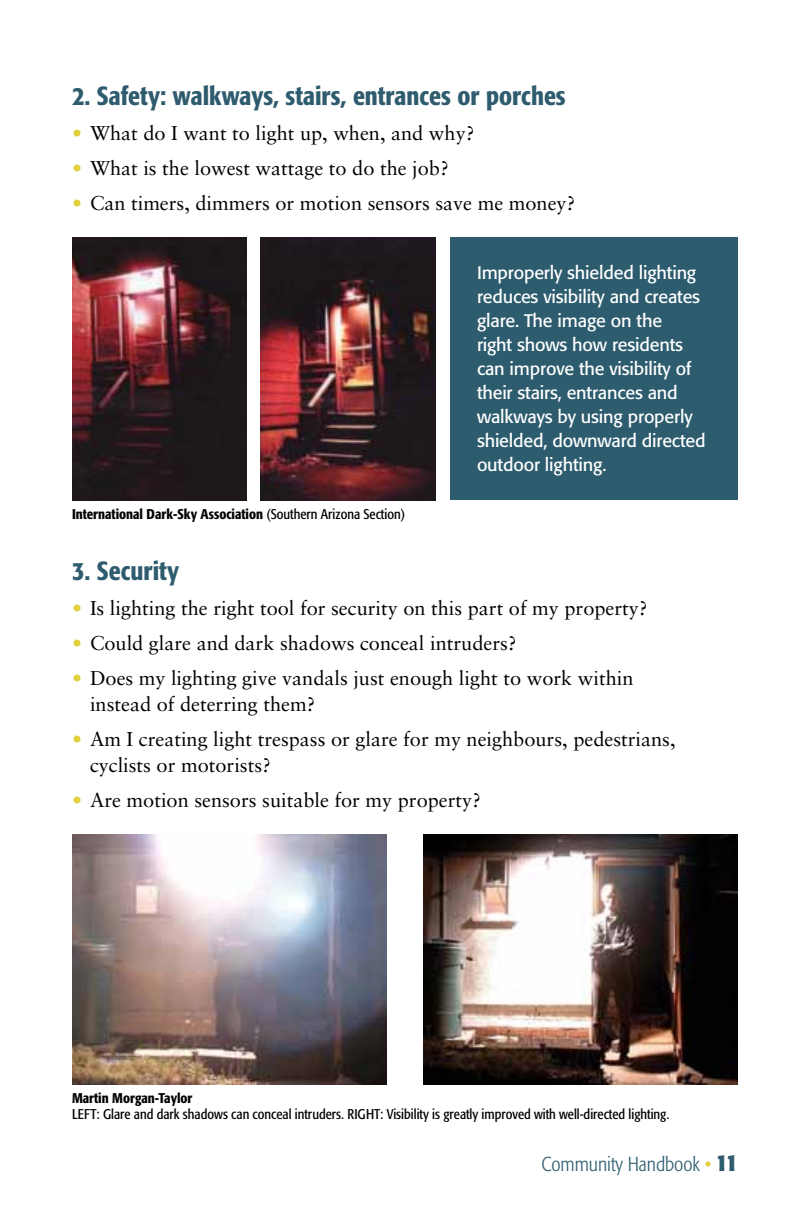
<style>
.page{position:relative;width:792px;height:1224px;background:#fff}
.page>*{position:absolute;margin:0;border:0;box-sizing:border-box;transform-origin:0 0}
.t1{font:500 condensed 26px "Formata";color:#2e5c6e}
.t2{font:20px/26px "Sabon";color:#000}
.t3{font:300 condensed 20px "Formata";color:#2d5c6e}
.t4{font:18px/24px "Formata";letter-spacing:-.01em;color:#fff}
.t5{font:condensed 14px "Formata";color:#000}
.t6{font:500 condensed 14px "Formata";color:#000}
.s1{color:#dfd13f}
.s2{font-weight:400}
.s3{font-weight:400;color:#dfd13f}
.s4{font-weight:700;font-size:24px}
</style>
<div class="page">
<img style="left:72px;top:835px;width:315px;height:249px">
<img style="left:423px;top:835px;width:315px;height:249px">
<img style="left:72px;top:237px;width:175px;height:264px">
<img style="left:261px;top:237px;width:175px;height:264px">
<div style="left:450px;top:238px;width:288px;height:262px;background:#2d5c6e"></div>
<h1 class="t1" style="left:72px;top:80px;width:495px">2. Safety: walkways, stairs, entrances or porches</h1>
<p class="t2" style="left:72px;top:119px;width:404px"><span class="s1">•</span> What do I want to light up, when, and why?</p>
<p class="t2" style="left:72px;top:154px;width:378px"><span class="s1">•</span> What is the lowest wattage to do the job?</p>
<p class="t2" style="left:72px;top:189px;width:505px"><span class="s1">•</span> Can timers, dimmers or motion sensors save me money?</p>
<p class="t6" style="left:72px;top:506px;width:335px">International Dark-Sky Association <span class="s2">(Southern Arizona Section)</span></p>
<p class="t4" style="left:477px;top:260px;width:230px">Improperly shielded lighting reduces visibility and creates glare. The image on the<br>right shows how residents can improve the visibility of their stairs, entrances and walkways by using properly shielded, downward directed outdoor lighting.</p>
<h1 class="t1" style="left:72px;top:555px;width:108px">3. Security</h1>
<p class="t2" style="left:72px;top:595px;width:577px"><span class="s1">•</span> Is lighting the right tool for security on this part of my property?</p>
<p class="t2" style="left:72px;top:630px;width:446px"><span class="s1">•</span> Could glare and dark shadows conceal intruders?</p>
<p class="t2" style="left:90px;top:665px;width:545px;text-indent:-18px"><span class="s1">•</span> Does my lighting give vandals just enough light to work within instead of deterring them?</p>
<p class="t2" style="left:90px;top:726px;width:587px;text-indent:-18px"><span class="s1">•</span> Am I creating light trespass or glare for my neighbours, pedestrians, cyclists or motorists?</p>
<p class="t2" style="left:72px;top:787px;width:411px"><span class="s1">•</span> Are motion sensors suitable for my property?</p>
<p class="t6" style="left:72px;top:1089px;width:122px">Martin Morgan-Taylor</p>
<p class="t5" style="left:72px;top:1106px;width:599px">LEFT: Glare and dark shadows can conceal intruders. RIGHT: Visibility is greatly improved with well-directed lighting.</p>
<p class="t3" style="left:541px;top:1153px;width:198px">Community Handbook <span class="s3">•</span> <span class="s4">11</span></p>
</div>
